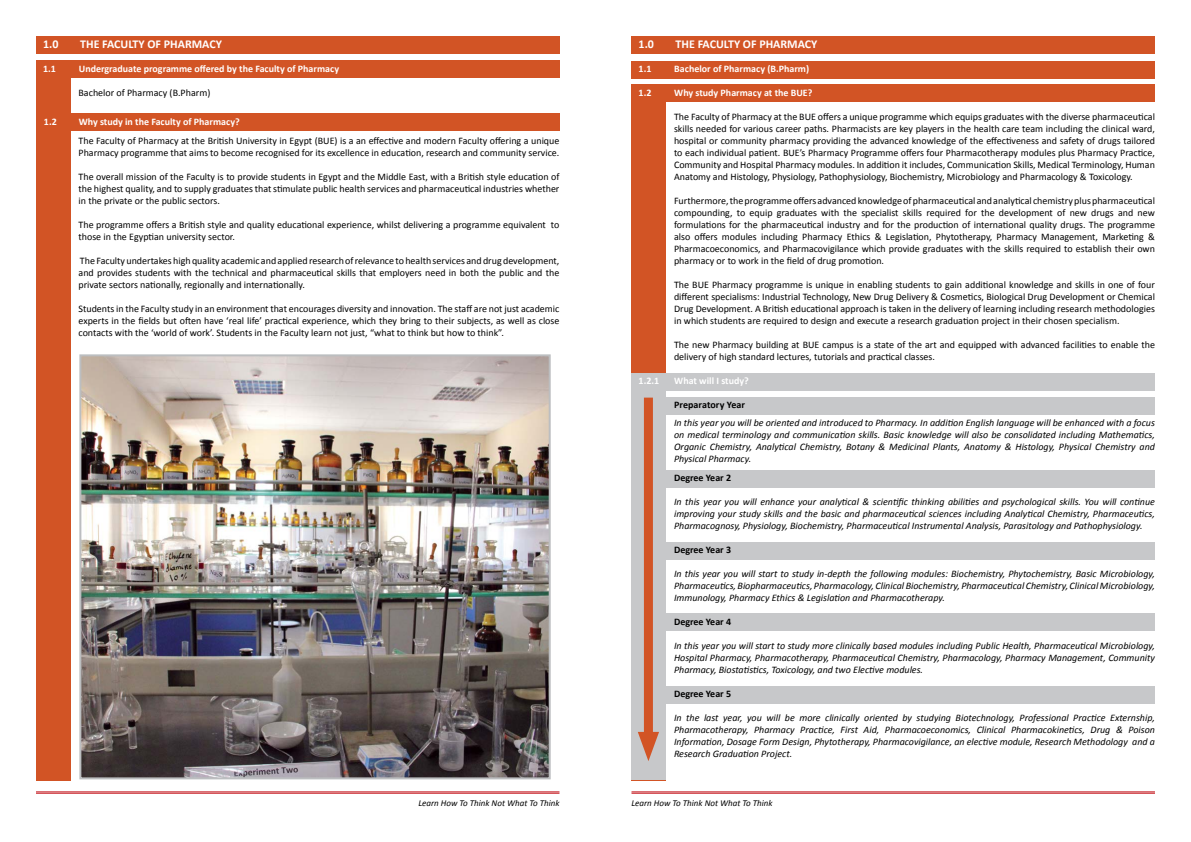
<style>
.page{position:relative;width:1191px;height:842px;background:#fff}
.page>*{position:absolute;margin:0;border:0;box-sizing:border-box;transform-origin:0 0}
.t1{font:700 12px "Calibri";color:#fff}
.t2{font:10px/12px "Calibri";color:#000;text-align:justify}
.t3{font:italic 10px/12px "Calibri";color:#000;text-align:justify}
.t4{font:700 10px "Calibri";color:#fff}
.t5{font:700 10px "Calibri";color:#000}
.t6{font:italic 9px "Calibri";color:#000}
</style>
<div class="page">
<hr style="left:36px;top:791px;width:523px;height:1px;background:#c4161c">
<hr style="left:36px;top:793px;width:523px;height:1px;background:#c4161c">
<hr style="left:631px;top:791px;width:524px;height:1px;background:#c4161c">
<hr style="left:631px;top:793px;width:524px;height:1px;background:#c4161c">
<div style="left:631px;top:101px;width:35px;height:679px;background:#d25425"></div>
<div style="left:631px;top:373px;width:35px;height:407px;background:#c7c8ca"></div>
<div style="left:631px;top:373px;width:524px;height:17px;background:#c7c8ca"></div>
<div style="left:631px;top:398px;width:524px;height:17px;background:#c7c8ca"></div>
<div style="left:631px;top:470px;width:524px;height:17px;background:#c7c8ca"></div>
<div style="left:631px;top:542px;width:524px;height:17px;background:#c7c8ca"></div>
<div style="left:631px;top:614px;width:524px;height:17px;background:#c7c8ca"></div>
<div style="left:631px;top:686px;width:524px;height:17px;background:#c7c8ca"></div>
<div style="left:644px;top:398px;width:9px;height:346px;background:#d25425"></div>
<svg style="left:638px;top:732px;width:21px;height:29px"></svg>
<div style="left:631px;top:36px;width:524px;height:17px;background:#d25425"></div>
<div style="left:36px;top:71px;width:35px;height:709px;background:#d25425"></div>
<div style="left:36px;top:36px;width:523px;height:17px;background:#d25425"></div>
<div style="left:36px;top:60px;width:523px;height:17px;background:#d25425"></div>
<div style="left:36px;top:114px;width:523px;height:17px;background:#d25425"></div>
<div style="left:631px;top:61px;width:524px;height:17px;background:#d25425"></div>
<div style="left:631px;top:85px;width:524px;height:17px;background:#d25425"></div>
<img style="left:82px;top:357px;width:466px;height:419px">
<div style="left:79px;top:354px;width:472px;height:425px;border:2px solid #bcbec0"></div>
<p class="t1" style="left:43px;top:36px;width:17px">1.0</p>
<p class="t1" style="left:80px;top:36px;width:143px">THE FACULTY OF PHARMACY</p>
<p class="t4" style="left:43px;top:62px;width:14px">1.1</p>
<p class="t4" style="left:79px;top:62px;width:262px">Undergraduate programme offered by the Faculty of Pharmacy</p>
<p class="t2" style="left:79px;top:87px;width:133px">Bachelor of Pharmacy (B.Pharm)</p>
<p class="t4" style="left:44px;top:115px;width:14px">1.2</p>
<p class="t4" style="left:79px;top:115px;width:162px">Why study in the Faculty of Pharmacy?</p>
<p class="t2" style="left:79px;top:135px;width:482px">The Faculty of Pharmacy at the British University in Egypt (BUE) is a an effective and modern Faculty offering a unique<br>Pharmacy programme that aims to become recognised for its excellence in education, research and community service.</p>
<p class="t2" style="left:79px;top:171px;width:482px">The overall mission of the Faculty is to provide students in Egypt and the Middle East, with a British style education of the highest quality, and to supply graduates that stimulate public health services and pharmaceutical industries whether in the private or the public sectors.</p>
<p class="t2" style="left:79px;top:219px;width:482px">The programme offers a British style and quality educational experience, whilst delivering a programme equivalent to those in the Egyptian university sector.</p>
<p class="t2" style="left:79px;top:255px;width:482px">The Faculty undertakes high quality academic and applied research of relevance to health services and drug development, and provides students with the technical and pharmaceutical skills that employers need in both the public and the private sectors nationally, regionally and internationally.</p>
<p class="t2" style="left:79px;top:303px;width:482px">Students in the Faculty study in an environment that encourages diversity and innovation. The staff are not just academic experts in the fields but often have ‘real life’ practical experience, which they bring to their subjects, as well as close contacts with the ‘world of work’. Students in the Faculty learn not just, “what to think but how to think”.</p>
<p class="t1" style="left:638px;top:36px;width:17px">1.0</p>
<p class="t1" style="left:675px;top:36px;width:143px">THE FACULTY OF PHARMACY</p>
<p class="t4" style="left:638px;top:62px;width:14px">1.1</p>
<p class="t4" style="left:674px;top:62px;width:136px">Bachelor of Pharmacy (B.Pharm)</p>
<p class="t4" style="left:638px;top:86px;width:14px">1.2</p>
<p class="t4" style="left:674px;top:86px;width:140px">Why study Pharmacy at the BUE?</p>
<p class="t2" style="left:674px;top:111px;width:482px">The Faculty of Pharmacy at the BUE offers a unique programme which equips graduates with the diverse pharmaceutical skills needed for various career paths. Pharmacists are key players in the health care team including the clinical ward, hospital or community pharmacy providing the advanced knowledge of the effectiveness and safety of drugs tailored to each individual patient. BUE’s Pharmacy Programme offers four Pharmacotherapy modules plus Pharmacy Practice, Community and Hospital Pharmacy modules. In addition it includes, Communication Skills, Medical Terminology, Human Anatomy and Histology, Physiology, Pathophysiology, Biochemistry, Microbiology and Pharmacology &amp; Toxicology.</p>
<p class="t2" style="left:674px;top:195px;width:482px">Furthermore, the programme offers advanced knowledge of pharmaceutical and analytical chemistry plus pharmaceutical compounding, to equip graduates with the specialist skills required for the development of new drugs and new formulations for the pharmaceutical industry and for the production of international quality drugs. The programme also offers modules including Pharmacy Ethics &amp; Legislation, Phytotherapy, Pharmacy Management, Marketing &amp; Pharmacoeconomics, and Pharmacovigilance which provide graduates with the skills required to establish their own pharmacy or to work in the field of drug promotion.</p>
<p class="t2" style="left:674px;top:279px;width:482px">The BUE Pharmacy programme is unique in enabling students to gain additional knowledge and skills in one of four different specialisms: Industrial Technology, New Drug Delivery &amp; Cosmetics, Biological Drug Development or Chemical Drug Development. A British educational approach is taken in the delivery of learning including research methodologies in which students are required to design and execute a research graduation project in their chosen specialism.</p>
<p class="t2" style="left:674px;top:339px;width:482px">The new Pharmacy building at BUE campus is a state of the art and equipped with advanced facilities to enable the delivery of high standard lectures, tutorials and practical classes.</p>
<p class="t4" style="left:638px;top:374px;width:22px">1.2.1</p>
<p class="t4" style="left:674px;top:374px;width:76px">What will I study?</p>
<p class="t5" style="left:674px;top:398px;width:73px">Preparatory Year</p>
<p class="t3" style="left:674px;top:416px;width:482px">In this year you will be oriented and introduced to Pharmacy. In addition English language will be enhanced with a focus on medical terminology and communication skills. Basic knowledge will also be consolidated including Mathematics, Organic Chemistry, Analytical Chemistry, Botany &amp; Medicinal Plants, Anatomy &amp; Histology, Physical Chemistry and Physical Pharmacy.</p>
<p class="t5" style="left:674px;top:471px;width:59px">Degree Year 2</p>
<p class="t3" style="left:674px;top:495px;width:482px">In this year you will enhance your analytical &amp; scientific thinking abilities and psychological skills. You will continue improving your study skills and the basic and pharmaceutical sciences including Analytical Chemistry, Pharmaceutics, Pharmacognosy, Physiology, Biochemistry, Pharmaceutical Instrumental Analysis, Parasitology and Pathophysiology.</p>
<p class="t5" style="left:674px;top:543px;width:59px">Degree Year 3</p>
<p class="t3" style="left:674px;top:567px;width:482px">In this year you will start to study in-depth the following modules: Biochemistry, Phytochemistry, Basic Microbiology, Pharmaceutics, Biopharmaceutics, Pharmacology, Clinical Biochemistry, Pharmaceutical Chemistry, Clinical Microbiology, Immunology, Pharmacy Ethics &amp; Legislation and Pharmacotherapy.</p>
<p class="t5" style="left:674px;top:615px;width:59px">Degree Year 4</p>
<p class="t3" style="left:674px;top:639px;width:482px">In this year you will start to study more clinically based modules including Public Health, Pharmaceutical Microbiology, Hospital Pharmacy, Pharmacotherapy, Pharmaceutical Chemistry, Pharmacology, Pharmacy Management, Community Pharmacy, Biostatistics, Toxicology, and two Elective modules.</p>
<p class="t5" style="left:674px;top:687px;width:59px">Degree Year 5</p>
<p class="t3" style="left:674px;top:711px;width:482px">In the last year, you will be more clinically oriented by studying Biotechnology, Professional Practice Externship, Pharmacotherapy, Pharmacy Practice, First Aid, Pharmacoeconomics, Clinical Pharmacokinetics, Drug &amp; Poison Information, Dosage Form Design, Phytotherapy, Pharmacovigilance, an elective module, Research Methodology and a Research Graduation Project.</p>
<p class="t6" style="left:418px;top:797px;width:143px">Learn How To Think Not What To Think</p>
<p class="t6" style="left:631px;top:797px;width:143px">Learn How To Think Not What To Think</p>
</div>
